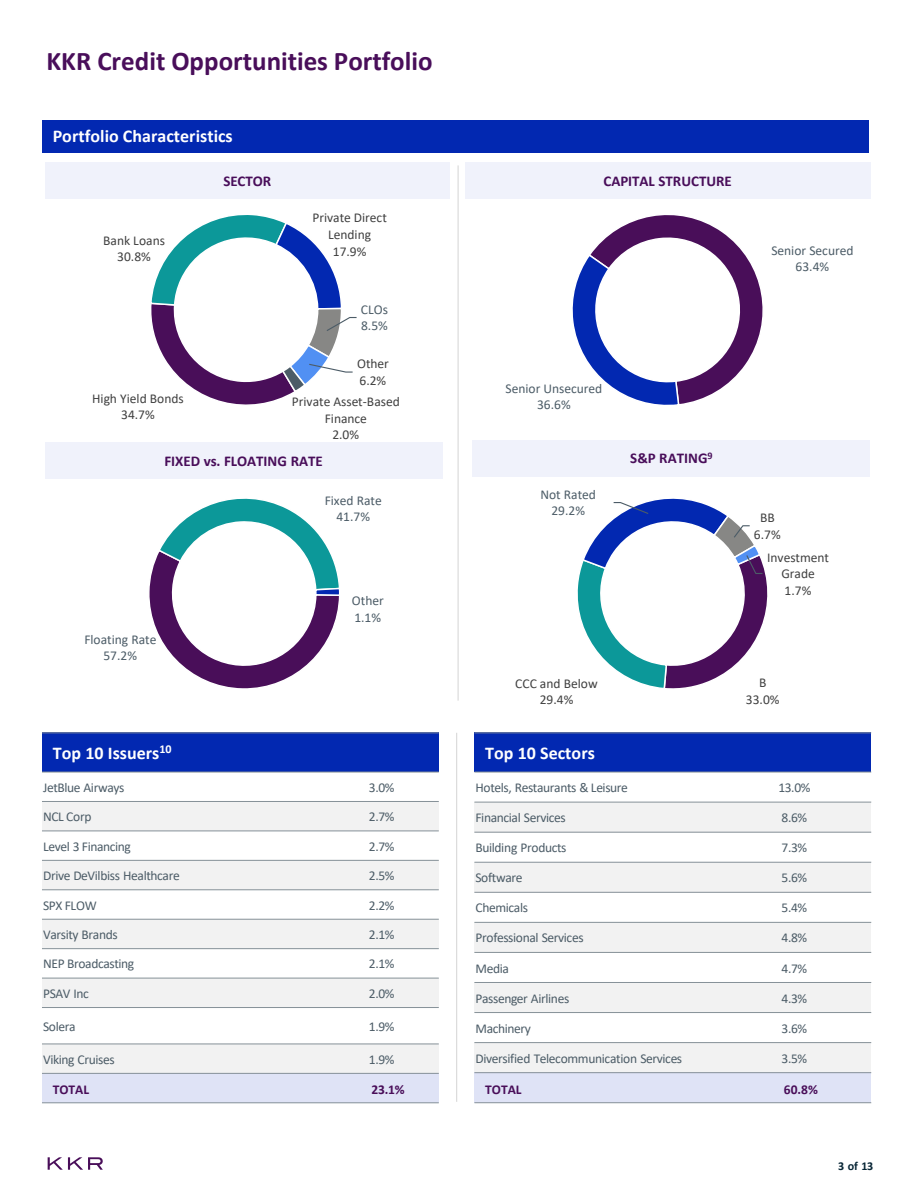
<style>
.page{position:relative;width:918px;height:1188px;background:#fff}
.page>*{position:absolute;margin:0;border:0;box-sizing:border-box;transform-origin:0 0}
.t1{font:700 27px "Calibri";color:#490e5a}
.t2{font:700 18px "Calibri";letter-spacing:.005em;color:#fff}
.t3{font:700 15px "Calibri";color:#490e5a}
.t4{font:13.5px/16.5px "Calibri";letter-spacing:-.03em;color:#4c5c67}
.t5{font:13.5px/16.5px "Calibri";color:#404040;text-align:center}
.t6{font:13.5px/16.5px "Calibri";color:#4c5c67;text-align:center}
.t7{font:13.5px/16.5px "Calibri";letter-spacing:-.005em;color:#4c5c67;text-align:center}
.t8{font:700 13.5px "Calibri";color:#490e59}
.t9{font:700 12px "Calibri";color:#072535}
</style>
<div class="page">
<svg style="left:48px;top:1157px;width:55px;height:13px"></svg>
<div style="left:45px;top:163px;width:405px;height:36px;background:#f0f2fb"></div>
<div style="left:465px;top:163px;width:405px;height:36px;background:#f0f2fb"></div>
<div style="left:473px;top:440px;width:397px;height:36px;background:#f0f2fb"></div>
<div style="left:45px;top:443px;width:397px;height:36px;background:#f0f2fb"></div>
<div style="left:42px;top:120px;width:826px;height:32px;background:#0228b1"></div>
<hr style="left:458px;top:165px;width:1px;height:536px;background:#d9d9d9">
<svg style="left:149px;top:498px;width:190px;height:191px"></svg>
<svg style="left:151px;top:215px;width:206px;height:190px"></svg>
<svg style="left:572px;top:215px;width:191px;height:190px"></svg>
<div style="left:42px;top:733px;width:397px;height:39px;background:#0228b1"></div>
<div style="left:42px;top:801px;width:283px;height:30px;background:#f2f2f2"></div>
<div style="left:325px;top:801px;width:114px;height:30px;background:#f2f2f2"></div>
<div style="left:42px;top:860px;width:283px;height:30px;background:#f2f2f2"></div>
<div style="left:325px;top:860px;width:114px;height:30px;background:#f2f2f2"></div>
<div style="left:42px;top:919px;width:283px;height:30px;background:#f2f2f2"></div>
<div style="left:325px;top:919px;width:114px;height:30px;background:#f2f2f2"></div>
<div style="left:42px;top:978px;width:283px;height:30px;background:#f2f2f2"></div>
<div style="left:325px;top:978px;width:114px;height:30px;background:#f2f2f2"></div>
<div style="left:42px;top:1044px;width:283px;height:29px;background:#f2f2f2"></div>
<div style="left:325px;top:1044px;width:114px;height:29px;background:#f2f2f2"></div>
<div style="left:42px;top:1073px;width:283px;height:30px;background:#dfe3f6"></div>
<div style="left:325px;top:1073px;width:114px;height:30px;background:#dfe3f6"></div>
<hr style="left:42px;top:772px;width:397px;height:1px;background:#869198">
<hr style="left:42px;top:801px;width:397px;height:1px;background:#869198">
<hr style="left:42px;top:831px;width:397px;height:1px;background:#869198">
<hr style="left:42px;top:860px;width:397px;height:1px;background:#869198">
<hr style="left:42px;top:890px;width:397px;height:1px;background:#869198">
<hr style="left:42px;top:919px;width:397px;height:1px;background:#869198">
<hr style="left:42px;top:948px;width:397px;height:1px;background:#869198">
<hr style="left:42px;top:978px;width:397px;height:1px;background:#869198">
<hr style="left:42px;top:1007px;width:397px;height:1px;background:#869198">
<hr style="left:42px;top:1044px;width:397px;height:1px;background:#869198">
<hr style="left:42px;top:1073px;width:397px;height:1px;background:#869198">
<hr style="left:42px;top:733px;width:397px;height:1px;background:#869198">
<hr style="left:42px;top:1103px;width:397px;height:1px;background:#869198">
<hr style="left:456px;top:733px;width:1px;height:369px;background:#d9d9d9">
<svg style="left:577px;top:498px;width:191px;height:191px"></svg>
<div style="left:474px;top:733px;width:397px;height:39px;background:#0228b1"></div>
<div style="left:474px;top:802px;width:243px;height:30px;background:#f2f2f2"></div>
<div style="left:717px;top:802px;width:154px;height:30px;background:#f2f2f2"></div>
<div style="left:474px;top:862px;width:243px;height:30px;background:#f2f2f2"></div>
<div style="left:717px;top:862px;width:154px;height:30px;background:#f2f2f2"></div>
<div style="left:474px;top:922px;width:243px;height:30px;background:#f2f2f2"></div>
<div style="left:717px;top:922px;width:154px;height:30px;background:#f2f2f2"></div>
<div style="left:474px;top:982px;width:243px;height:31px;background:#f2f2f2"></div>
<div style="left:717px;top:982px;width:154px;height:31px;background:#f2f2f2"></div>
<div style="left:474px;top:1043px;width:243px;height:30px;background:#f2f2f2"></div>
<div style="left:717px;top:1043px;width:154px;height:30px;background:#f2f2f2"></div>
<div style="left:474px;top:1073px;width:243px;height:30px;background:#dfe3f6"></div>
<div style="left:717px;top:1073px;width:154px;height:30px;background:#dfe3f6"></div>
<hr style="left:474px;top:772px;width:397px;height:1px;background:#869198">
<hr style="left:474px;top:802px;width:397px;height:1px;background:#869198">
<hr style="left:474px;top:832px;width:397px;height:1px;background:#869198">
<hr style="left:474px;top:862px;width:397px;height:1px;background:#869198">
<hr style="left:474px;top:892px;width:397px;height:1px;background:#869198">
<hr style="left:474px;top:922px;width:397px;height:1px;background:#869198">
<hr style="left:474px;top:952px;width:397px;height:1px;background:#869198">
<hr style="left:474px;top:982px;width:397px;height:1px;background:#869198">
<hr style="left:474px;top:1012px;width:397px;height:1px;background:#869198">
<hr style="left:474px;top:1042px;width:397px;height:1px;background:#869198">
<hr style="left:474px;top:1072px;width:397px;height:1px;background:#869198">
<hr style="left:474px;top:733px;width:397px;height:1px;background:#869198">
<hr style="left:474px;top:1102px;width:397px;height:1px;background:#869198">
<h2 class="t1" style="left:46px;top:42px;width:388px">KKR Credit Opportunities Portfolio</h2>
<p class="t2" style="left:53px;top:124px;width:181px">Portfolio Characteristics</p>
<p class="t5" style="left:103px;top:232px;width:63px">Bank Loans<br>30.8%</p>
<p class="t5" style="left:92px;top:390px;width:93px">High Yield Bonds<br>34.7%</p>
<p class="t3" style="left:223px;top:170px;width:50px">SECTOR</p>
<p class="t3" style="left:603px;top:170px;width:130px">CAPITAL STRUCTURE</p>
<p class="t5" style="left:312px;top:209px;width:76px">Private Direct<br>Lending<br>17.9%</p>
<p class="t4" style="left:361px;top:301px;width:29px">CLOs<br>8.5%</p>
<p class="t5" style="left:357px;top:355px;width:33px;text-align:left">Other<br>6.2%</p>
<p class="t5" style="left:292px;top:393px;width:109px">Private Asset-Based<br>Finance<br>2.0%</p>
<p class="t7" style="left:506px;top:379px;width:98px">Senior Unsecured<br>36.6%</p>
<p class="t3" style="left:164px;top:450px;width:160px">FIXED vs. FLOATING RATE</p>
<p class="t6" style="left:325px;top:492px;width:59px">Fixed Rate<br>41.7%</p>
<p class="t6" style="left:84px;top:631px;width:74px">Floating Rate<br>57.2%</p>
<p class="t4" style="left:352px;top:592px;width:33px">Other<br>1.1%</p>
<p class="t6" style="left:540px;top:486px;width:57px">Not Rated<br>29.2%</p>
<p class="t3" style="left:630px;top:448px;width:84px">S&amp;P RATING<sup>9</sup></p>
<p class="t5" style="left:515px;top:675px;width:84px">CCC and Below<br>29.4%</p>
<p class="t7" style="left:772px;top:241px;width:83px">Senior Secured<br>63.4%</p>
<p class="t5" style="left:754px;top:509px;width:28px">BB<br>6.7%</p>
<p class="t5" style="left:767px;top:548px;width:63px">Investment<br>Grade<br>1.7%</p>
<p class="t5" style="left:746px;top:674px;width:35px">B<br>33.0%</p>
<p class="t2" style="left:53px;top:740px;width:120px">Top 10 Issuers<sup>10</sup></p>
<p class="t4" style="left:43px;top:779px;width:83px">JetBlue Airways</p>
<p class="t4" style="left:369px;top:779px;width:27px">3.0%</p>
<p class="t4" style="left:43px;top:808px;width:50px">NCL Corp</p>
<p class="t4" style="left:369px;top:808px;width:27px">2.7%</p>
<p class="t4" style="left:43px;top:838px;width:89px">Level 3 Financing</p>
<p class="t4" style="left:369px;top:838px;width:27px">2.7%</p>
<p class="t4" style="left:43px;top:867px;width:138px">Drive DeVilbiss Healthcare</p>
<p class="t4" style="left:369px;top:867px;width:27px">2.5%</p>
<p class="t4" style="left:43px;top:896px;width:55px">SPX FLOW</p>
<p class="t4" style="left:369px;top:896px;width:27px">2.2%</p>
<p class="t4" style="left:43px;top:926px;width:76px">Varsity Brands</p>
<p class="t4" style="left:369px;top:926px;width:27px">2.1%</p>
<p class="t4" style="left:43px;top:955px;width:93px">NEP Broadcasting</p>
<p class="t4" style="left:369px;top:955px;width:27px">2.1%</p>
<p class="t4" style="left:43px;top:985px;width:47px">PSAV Inc</p>
<p class="t4" style="left:369px;top:985px;width:27px">2.0%</p>
<p class="t4" style="left:43px;top:1018px;width:34px">Solera</p>
<p class="t4" style="left:369px;top:1018px;width:27px">1.9%</p>
<p class="t4" style="left:43px;top:1051px;width:73px">Viking Cruises</p>
<p class="t4" style="left:369px;top:1051px;width:27px">1.9%</p>
<p class="t8" style="left:53px;top:1080px;width:38px">TOTAL</p>
<p class="t8" style="left:372px;top:1080px;width:35px">23.1%</p>
<p class="t2" style="left:485px;top:740px;width:111px">Top 10 Sectors</p>
<p class="t4" style="left:476px;top:779px;width:154px">Hotels, Restaurants &amp; Leisure</p>
<p class="t4" style="left:778px;top:779px;width:34px">13.0%</p>
<p class="t4" style="left:476px;top:809px;width:92px">Financial Services</p>
<p class="t4" style="left:782px;top:809px;width:27px">8.6%</p>
<p class="t4" style="left:476px;top:839px;width:92px">Building Products</p>
<p class="t4" style="left:782px;top:839px;width:27px">7.3%</p>
<p class="t4" style="left:476px;top:869px;width:49px">Software</p>
<p class="t4" style="left:782px;top:869px;width:27px">5.6%</p>
<p class="t4" style="left:476px;top:899px;width:54px">Chemicals</p>
<p class="t4" style="left:782px;top:899px;width:27px">5.4%</p>
<p class="t4" style="left:476px;top:929px;width:110px">Professional Services</p>
<p class="t4" style="left:782px;top:929px;width:27px">4.8%</p>
<p class="t4" style="left:476px;top:959px;width:35px">Media</p>
<p class="t4" style="left:782px;top:959px;width:27px">4.7%</p>
<p class="t4" style="left:476px;top:990px;width:95px">Passenger Airlines</p>
<p class="t4" style="left:782px;top:990px;width:27px">4.3%</p>
<p class="t4" style="left:476px;top:1020px;width:57px">Machinery</p>
<p class="t4" style="left:782px;top:1020px;width:27px">3.6%</p>
<p class="t4" style="left:476px;top:1050px;width:208px">Diversified Telecommunication Services</p>
<p class="t4" style="left:782px;top:1050px;width:27px">3.5%</p>
<p class="t8" style="left:485px;top:1080px;width:38px">TOTAL</p>
<p class="t8" style="left:784px;top:1080px;width:35px">60.8%</p>
<p class="t9" style="left:838px;top:1157px;width:37px">3 of 13</p>
</div>
